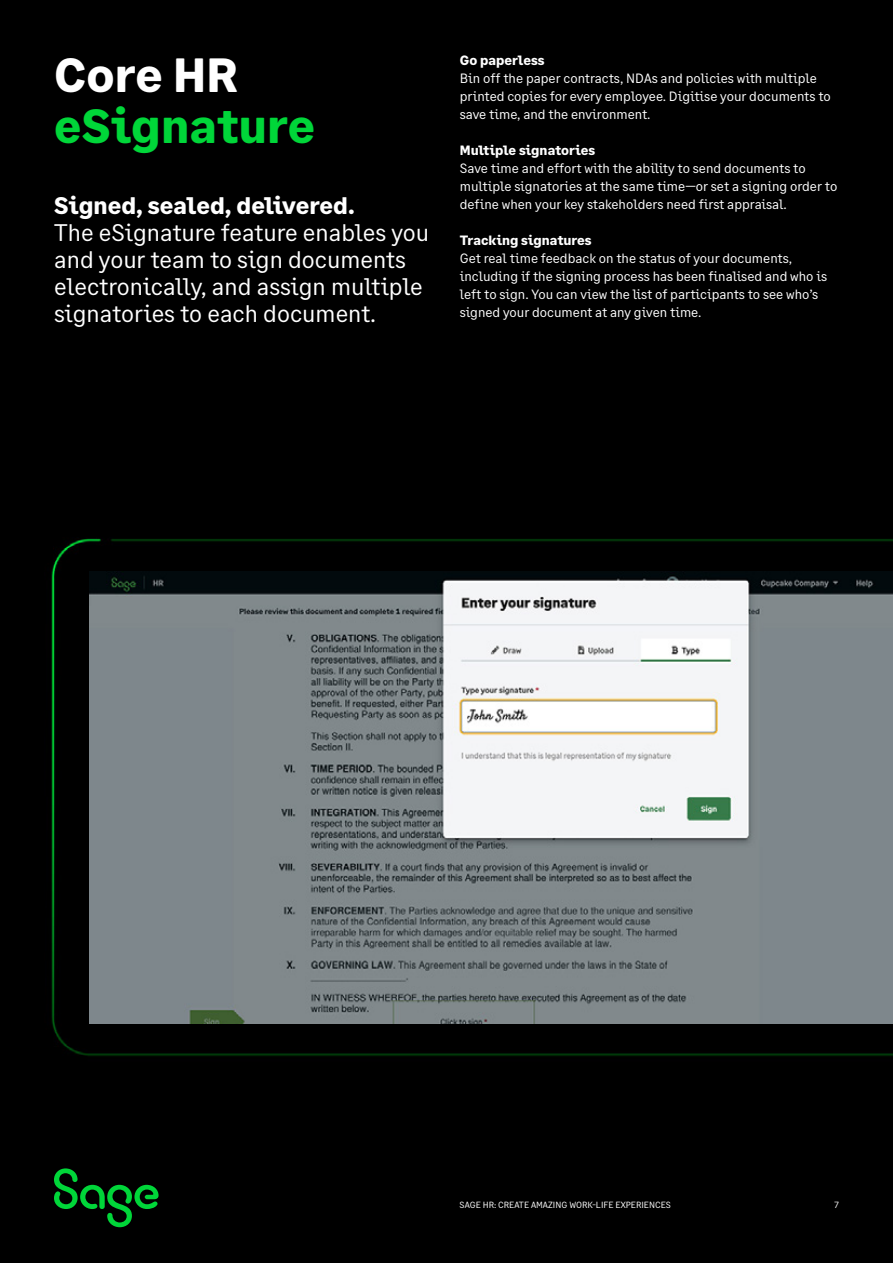
<style>
.page{position:relative;width:893px;height:1263px;background:#000}
.page>*{position:absolute;margin:0;border:0;box-sizing:border-box;transform-origin:0 0}
.t1{font:700 48px "Sage Text";letter-spacing:.005em;color:#00d639}
.t2{font:700 48px "Sage Text";letter-spacing:.005em;color:#fff}
.t3{font:24px/27px "Sage Text";color:#fff}
.t4{font:700 24px "Sage Text";color:#fff}
.t5{font:13.5px/18px "Sage Text";color:#fff}
.t6{font:700 13.5px "Sage Text";color:#fff}
.t7{font:9px "Sage Text";color:#fff}
</style>
<div class="page">
<img style="left:51px;top:538px;width:842px;height:518px">
<img style="left:90px;top:571px;width:803px;height:452px">
<svg style="left:54px;top:1168px;width:105px;height:59px"></svg>
<h1 class="t2" style="left:54px;top:46px;width:185px">Core HR</h1>
<h1 class="t1" style="left:54px;top:96px;width:262px">eSignature</h1>
<h2 class="t4" style="left:54px;top:190px;width:302px">Signed, sealed, delivered.</h2>
<h2 class="t3" style="left:54px;top:219px;width:376px">The eSignature feature enables you and your team to sign documents electronically, and assign multiple signatories to each document.</h2>
<p class="t6" style="left:460px;top:52px;width:86px">Go paperless</p>
<p class="t5" style="left:460px;top:69px;width:372px">Bin off the paper contracts, NDAs and policies with multiple printed copies for every employee. Digitise your documents to save time, and the environment.</p>
<p class="t6" style="left:460px;top:142px;width:137px">Multiple signatories</p>
<p class="t5" style="left:460px;top:159px;width:379px">Save time and effort with the ability to send documents to multiple signatories at the same time—or set a signing order to define when your key stakeholders need first appraisal.</p>
<p class="t6" style="left:460px;top:232px;width:133px">Tracking signatures</p>
<p class="t5" style="left:460px;top:249px;width:369px">Get real time feedback on the status of your documents, including if the signing process has been finalised and who is left to sign. You can view the list of participants to see who’s signed your document at any given time.</p>
<p class="t7" style="left:460px;top:1200px;width:213px">SAGE HR: CREATE AMAZING WORK-LIFE EXPERIENCES</p>
<p class="t7" style="left:835px;top:1200px;width:6px">7</p>
</div>
